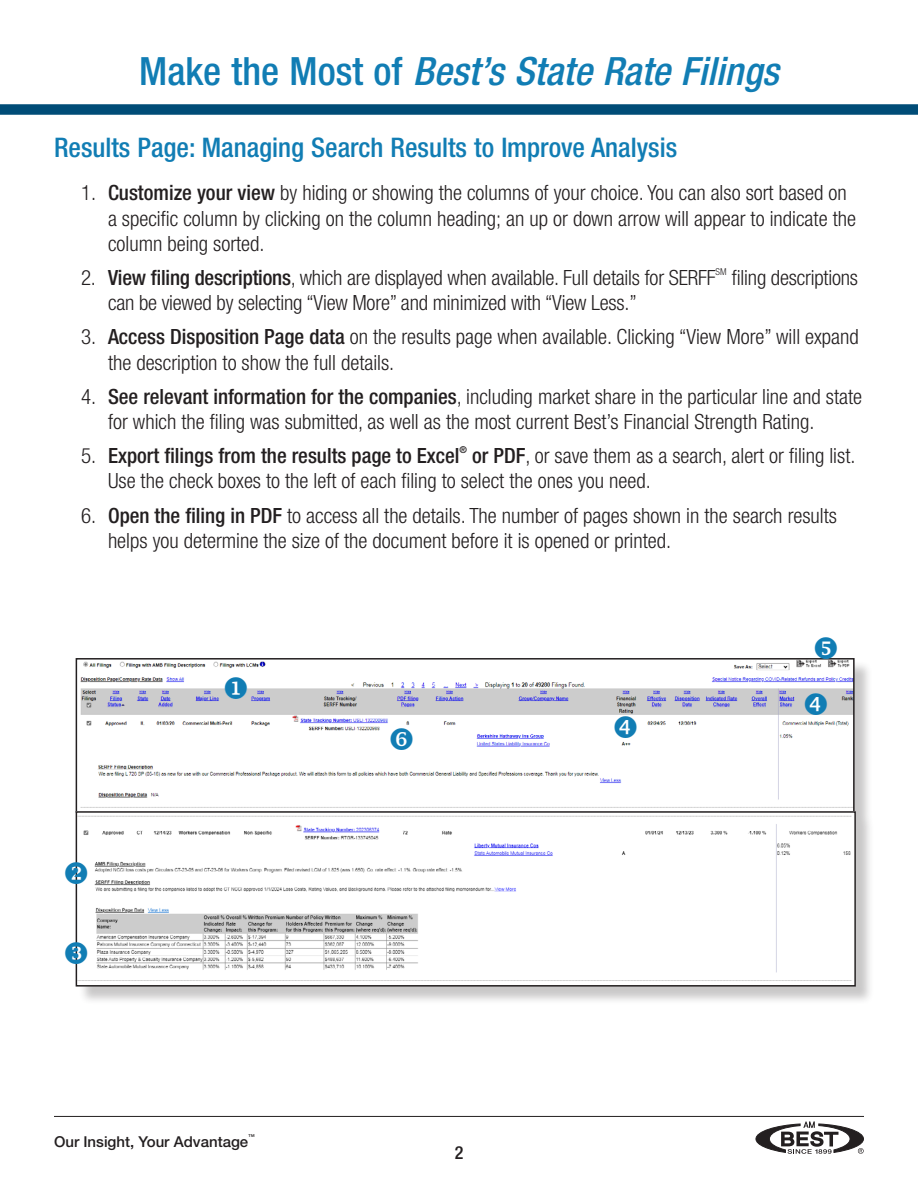
<style>
.page{position:relative;width:918px;height:1188px;background:#fff}
.page>*{position:absolute;margin:0;border:0;box-sizing:border-box;transform-origin:0 0}
.t1{font:italic 500 condensed 39px "Helvetica Neue";color:#117db4}
.Explanation{font:500 condensed 27px "Helvetica Neue";color:#117db4}
.No_Spacing{font:300 condensed 21px/25.2px "Helvetica Neue";color:#231f20}
.No_Spacing-2{font:500 condensed 21px "Helvetica Neue";color:#231f20}
.t2{font:500 condensed 18px "Helvetica Neue";color:#231f20}
.t3{font:500 15px "Helvetica Neue";color:#231f20}
.No_Spacing-3{font:300 condensed 9.45px "Helvetica Neue";color:#231f20}
.No_Spacing-4{font:500 condensed 9.45px "Helvetica Neue";color:#231f20}
.t4{font:500 6.75px "Helvetica Neue";color:#231f20}
.s1{font-style:normal}
.s2{font-weight:500}
.s3{font-weight:300}
</style>
<div class="page">
<svg style="left:755px;top:1121px;width:109px;height:33px"></svg>
<hr style="left:54px;top:1116px;width:810px;height:1px;background:#231f20">
<div style="left:78px;top:660px;width:796px;height:345px;background:#231f20;opacity:.25"></div>
<img style="left:79px;top:661px;width:774px;height:323px">
<div style="left:76px;top:658px;width:779px;height:155px;border:2px solid #231f20"></div>
<div style="left:76px;top:811px;width:780px;height:176px;border:2px solid #231f20"></div>
<div style="left:0;top:104px;width:918px;height:11px;background:#004c77"></div>
<svg style="left:615px;top:716px;width:22px;height:22px"></svg>
<svg style="left:815px;top:658px;width:22px;height:1px"></svg>
<svg style="left:391px;top:728px;width:21px;height:22px"></svg>
<svg style="left:75px;top:942px;width:12px;height:22px"></svg>
<svg style="left:805px;top:693px;width:22px;height:22px"></svg>
<svg style="left:75px;top:862px;width:12px;height:22px"></svg>
<svg style="left:225px;top:677px;width:22px;height:22px"></svg>
<p class="t1" style="left:139px;top:47px;width:641px"><span class="s1">Make the Most of</span> Best’s State Rate Filings</p>
<p class="Explanation" style="left:54px;top:132px;width:625px">Results Page: Managing Search Results to Improve Analysis</p>
<p class="No_Spacing" style="left:108px;top:180px;width:750px;text-indent:-27px">1. <span class="s2">Customize your view</span> by hiding or showing the columns of your choice. You can also sort based on a specific column by clicking on the column heading; an up or down arrow will appear to indicate the column being sorted.</p>
<p class="No_Spacing" style="left:81px;top:265px;width:636px">2. <span class="s2">View filing descriptions</span>, which are displayed when available. Full details for SERFF</p>
<p class="No_Spacing-3" style="left:716px;top:266px;width:13px">SM</p>
<p class="No_Spacing" style="left:732px;top:265px;width:128px">filing descriptions</p>
<p class="No_Spacing" style="left:108px;top:290px;width:530px">can be viewed by selecting “View More” and minimized with “View Less.”</p>
<p class="No_Spacing" style="left:108px;top:324px;width:752px;text-indent:-27px">3. <span class="s2">Access Disposition Page data</span> on the results page when available. Clicking “View More” will expand the description to show the full details.</p>
<p class="No_Spacing" style="left:108px;top:384px;width:756px;text-indent:-27px">4. <span class="s2">See relevant information for the companies</span>, including market share in the particular line and state for which the filing was submitted, as well as the most current Best’s Financial Strength Rating.</p>
<p class="No_Spacing-2" style="left:81px;top:443px;width:380px"><span class="s3">5.</span> Export filings from the results page to Excel</p>
<p class="No_Spacing-4" style="left:460px;top:444px;width:9px">®</p>
<p class="No_Spacing" style="left:108px;top:443px;width:749px;text-indent:364px"><span class="s2">or PDF</span>, or save them as a search, alert or filing list.<br>Use the check boxes to the left of each filing to select the ones you need.</p>
<p class="No_Spacing" style="left:108px;top:502px;width:731px;text-indent:-27px">6. <span class="s2">Open the filing in PDF</span> to access all the details. The number of pages shown in the search results helps you determine the size of the document before it is opened or printed.</p>
<p class="t3" style="left:54px;top:1132px;width:196px">Our Insight, Your Advantage</p>
<p class="t4" style="left:248px;top:1133px;width:8px">™</p>
<p class="t2" style="left:455px;top:1141px;width:10px">2</p>
</div>
